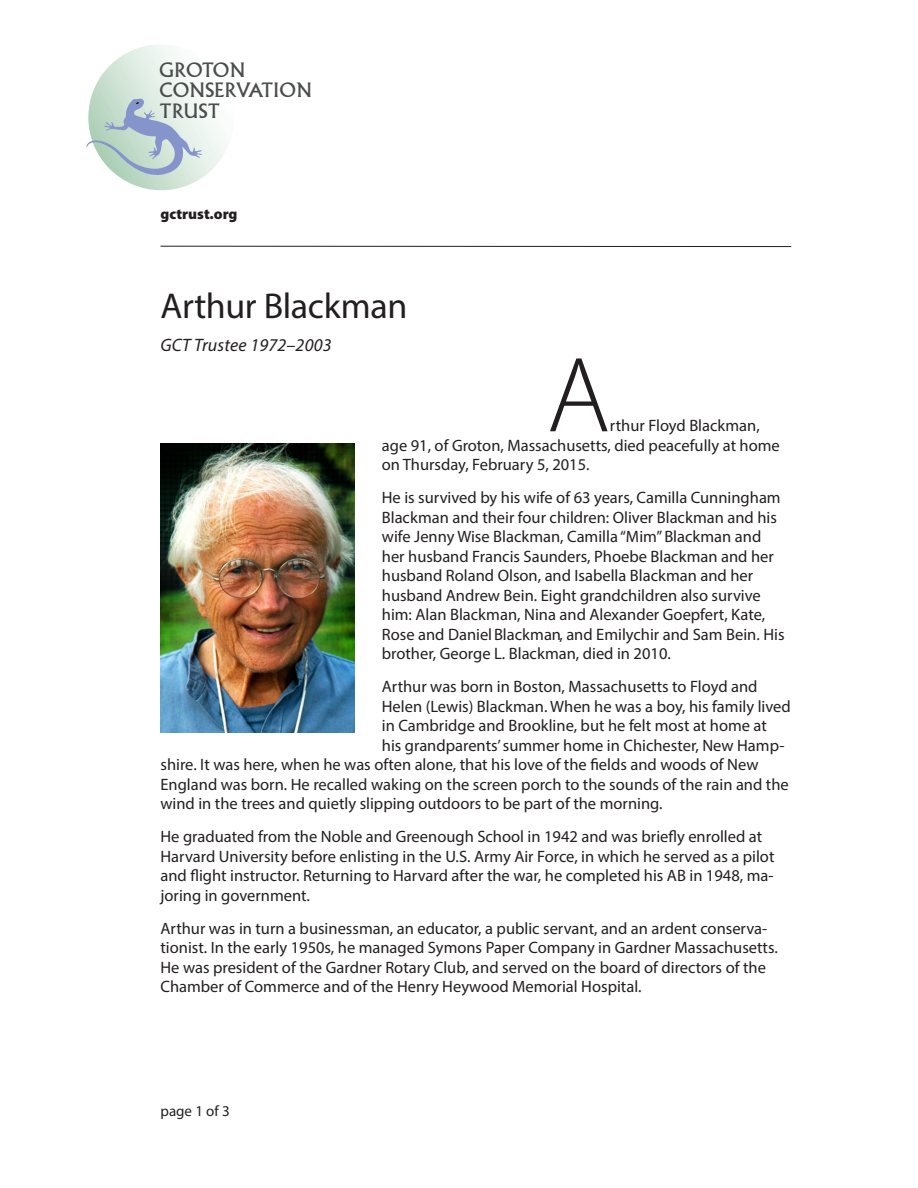
<style>
.page{position:relative;width:918px;height:1188px;background:#fff}
.page>*{position:absolute;margin:0;border:0;box-sizing:border-box;transform-origin:0 0}
.t1{font:300 108px "Myriad Pro";color:#231f20}
.t2{font:36px "Myriad Pro";letter-spacing:-.01em;color:#231f20}
.t3{font:19.35px/20.5px "Albertus MT Std";letter-spacing:.025em;color:#4b4c4d}
.t4{font:italic 18px "Myriad Pro";letter-spacing:.01em;color:#231f20}
.t5{font:16.5px/19.5px "Myriad Pro";color:#231f20}
.t6{font:15.15px "Myriad Pro";color:#231f20}
.t7{font:15px "Myriad Pro";color:#231f20}
</style>
<div class="page">
<svg style="left:88px;top:44px;width:146px;height:146px"></svg>
<svg style="left:86px;top:98px;width:116px;height:78px;background:#c1d3d4"></svg>
<hr style="left:161px;top:246px;width:630px;height:1px;background:#231f20">
<img style="left:160px;top:443px;width:195px;height:289px">
<p class="t3" style="left:160px;top:60px;width:154px">GROTON<br>CONSERVATION<br>TRUST</p>
<p class="t6" style="left:161px;top:209px;width:71px">gctrust.org</p>
<p class="t2" style="left:160px;top:284px;width:248px">Arthur Blackman</p>
<p class="t4" style="left:160px;top:334px;width:173px">GCT Trustee 1972–2003</p>
<p class="t1" style="left:547px;top:336px;width:65px">A</p>
<p class="t5" style="left:382px;top:416px;width:400px;text-indent:228px">rthur Floyd Blackman, age 91, of Groton, Massachusetts, died peacefully at home on Thursday, February 5, 2015.</p>
<p class="t5" style="left:382px;top:488px;width:404px">He is survived by his wife of 63 years, Camilla Cunningham Blackman and their four children: Oliver Blackman and his wife Jenny Wise Blackman, Camilla “Mim” Blackman and her husband Francis Saunders, Phoebe Blackman and her husband Roland Olson, and Isabella Blackman and her husband Andrew Bein. Eight grandchildren also survive him: Alan Blackman, Nina and Alexander Goepfert, Kate, Rose and Daniel Blackman, and Emilychir and Sam Bein. His brother, George L. Blackman, died in 2010.</p>
<p class="t5" style="left:382px;top:677px;width:377px">Arthur was born in Boston, Massachusetts to Floyd and</p>
<p class="t5" style="left:382px;top:696px;width:410px">Helen (Lewis) Blackman. When he was a boy, his family lived</p>
<p class="t5" style="left:382px;top:716px;width:387px">in Cambridge and Brookline, but he felt most at home at</p>
<p class="t5" style="left:382px;top:735px;width:404px">his grandparents’ summer home in Chichester, New Hamp-</p>
<p class="t5" style="left:160px;top:755px;width:599px">shire. It was here, when he was often alone, that his love of the fields and woods of New</p>
<p class="t5" style="left:160px;top:774px;width:630px">England was born. He recalled waking on the screen porch to the sounds of the rain and the</p>
<p class="t5" style="left:160px;top:794px;width:504px">wind in the trees and quietly slipping outdoors to be part of the morning.</p>
<p class="t5" style="left:160px;top:827px;width:616px">He graduated from the Noble and Greenough School in 1942 and was briefly enrolled at Harvard University before enlisting in the U.S. Army Air Force, in which he served as a pilot and flight instructor. Returning to Harvard after the war, he completed his AB in 1948, ma&shy;joring in government.</p>
<p class="t5" style="left:160px;top:918px;width:619px">Arthur was in turn a businessman, an educator, a public servant, and an ardent conserva&shy;tionist. In the early 1950s, he managed Symons Paper Company in Gardner Massachusetts.<br>He was president of the Gardner Rotary Club, and served on the board of directors of the Chamber of Commerce and of the Henry Heywood Memorial Hospital.</p>
<p class="t7" style="left:160px;top:1102px;width:71px">page 1 of 3</p>
</div>
